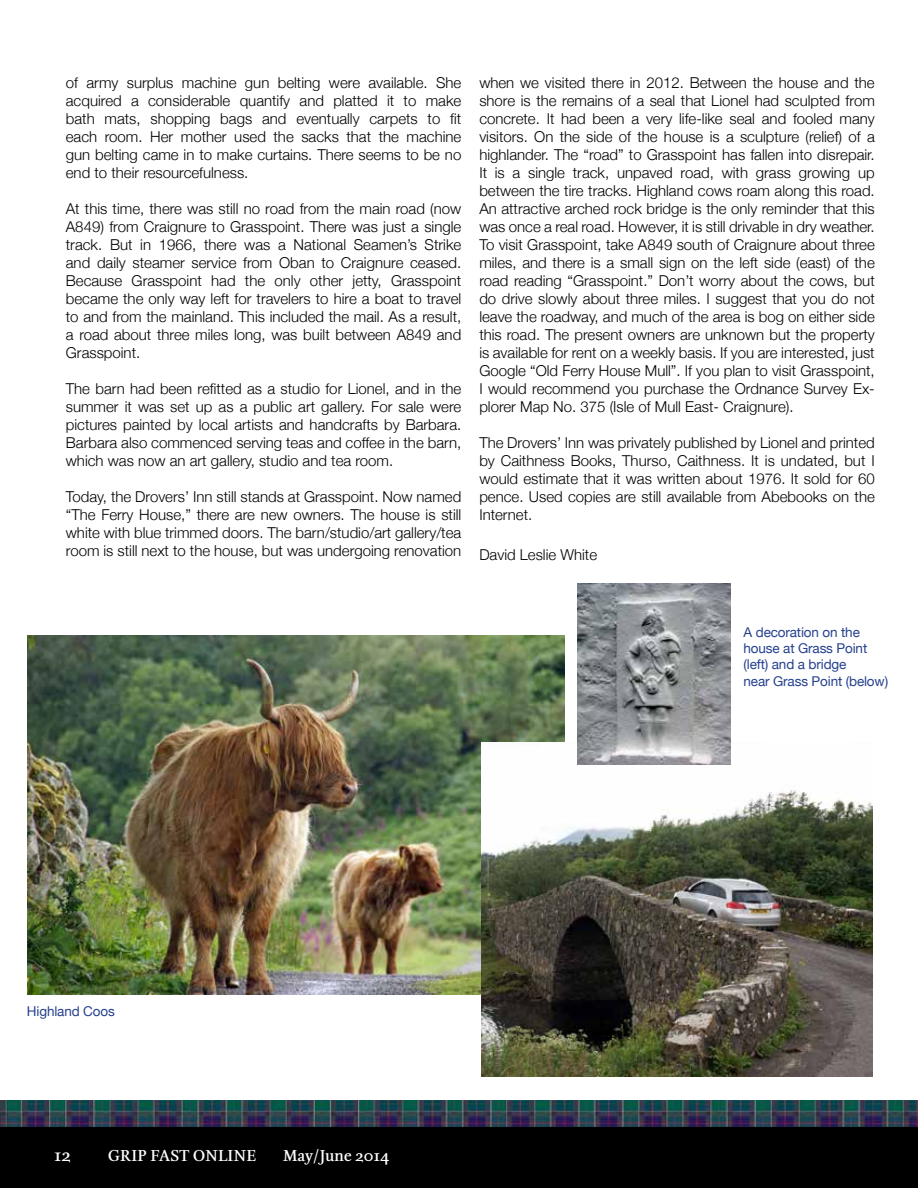
<style>
.page{position:relative;width:918px;height:1188px;background:#fff}
.page>*{position:absolute;margin:0;border:0;box-sizing:border-box;transform-origin:0 0}
.t1{font:700 18px "Esta";color:#fff}
.t2{font:700 16.5px "Esta";letter-spacing:.02em;color:#fff}
.t3{font:700 16.5px "Esta";color:#fff}
.t4{font:300 15px/18px "Helvetica Neue";color:#000;text-align:justify}
.t5{font:13.5px/16.2px "Helvetica Neue";letter-spacing:-.01em;color:#25408f}
</style>
<div class="page">
<img style="left:0;top:1101px;width:918px;height:23px">
<div style="left:0;top:1124px;width:918px;height:64px;background:#000;opacity:.75"></div>
<div style="left:0;top:1128px;width:918px;height:60px;background:#000"></div>
<img style="left:27px;top:635px;width:537px;height:360px">
<img style="left:481px;top:742px;width:391px;height:334px">
<img style="left:578px;top:583px;width:152px;height:182px">
<p class="t4" style="left:66px;top:73px;width:397px">of army surplus machine gun belting were available. She acquired a considerable quantify and platted it to make bath mats, shopping bags and eventually carpets to fit each room. Her mother used the sacks that the machine gun belting came in to make curtains. There seems to be no end to their resourcefulness.</p>
<p class="t4" style="left:66px;top:199px;width:397px">At this time, there was still no road from the main road (now A849) from Craignure to Grasspoint. There was just a single track. But in 1966, there was a National Seamen’s Strike and daily steamer service from Oban to Craignure ceased.<br>Because Grasspoint had the only other jetty, Grasspoint became the only way left for travelers to hire a boat to travel to and from the mainland. This included the mail. As a result, a road about three miles long, was built between A849 and Grasspoint.</p>
<p class="t4" style="left:66px;top:379px;width:397px">The barn had been refitted as a studio for Lionel, and in the summer it was set up as a public art gallery. For sale were pictures painted by local artists and handcrafts by Barbara.<br>Barbara also commenced serving teas and coffee in the barn, which was now an art gallery, studio and tea room.</p>
<p class="t4" style="left:66px;top:487px;width:397px">Today, the Drovers’ Inn still stands at Grasspoint. Now named “The Ferry House,” there are new owners. The house is still white with blue trimmed doors. The barn/studio/art gallery/tea room is still next to the house, but was undergoing renovation</p>
<p class="t4" style="left:479px;top:73px;width:397px">when we visited there in 2012. Between the house and the shore is the remains of a seal that Lionel had sculpted from concrete. It had been a very life-like seal and fooled many visitors. On the side of the house is a sculpture (relief) of a highlander. The “road” to Grasspoint has fallen into disrepair.<br>It is a single track, unpaved road, with grass growing up between the tire tracks. Highland cows roam along this road.<br>An attractive arched rock bridge is the only reminder that this was once a real road. However, it is still drivable in dry weather.<br>To visit Grasspoint, take A849 south of Craignure about three miles, and there is a small sign on the left side (east) of the road reading “Grasspoint.” Don’t worry about the cows, but do drive slowly about three miles. I suggest that you do not leave the roadway, and much of the area is bog on either side this road. The present owners are unknown but the property is available for rent on a weekly basis. If you are interested, just Google “Old Ferry House Mull”. If you plan to visit Grasspoint, I would recommend you purchase the Ordnance Survey Ex&shy;plorer Map No. 375 (Isle of Mull East- Craignure).</p>
<p class="t4" style="left:479px;top:433px;width:397px">The Drovers’ Inn was privately published by Lionel and printed by Caithness Books, Thurso, Caithness. It is undated, but I would estimate that it was written about 1976. It sold for 60 pence. Used copies are still available from Abebooks on the Internet.</p>
<p class="t4" style="left:479px;top:545px;width:119px">David Leslie White</p>
<p class="t5" style="left:744px;top:624px;width:146px">A decoration on the house at Grass Point (left) and a bridge<br>near Grass Point (below)</p>
<p class="t5" style="left:27px;top:1003px;width:89px">Highland Coos</p>
<p class="t1" style="left:54px;top:1144px;width:19px">12</p>
<p class="t2" style="left:108px;top:1146px;width:150px">GRIP FAST ONLINE</p>
<p class="t3" style="left:283px;top:1146px;width:107px">May/June 2014</p>
</div>
